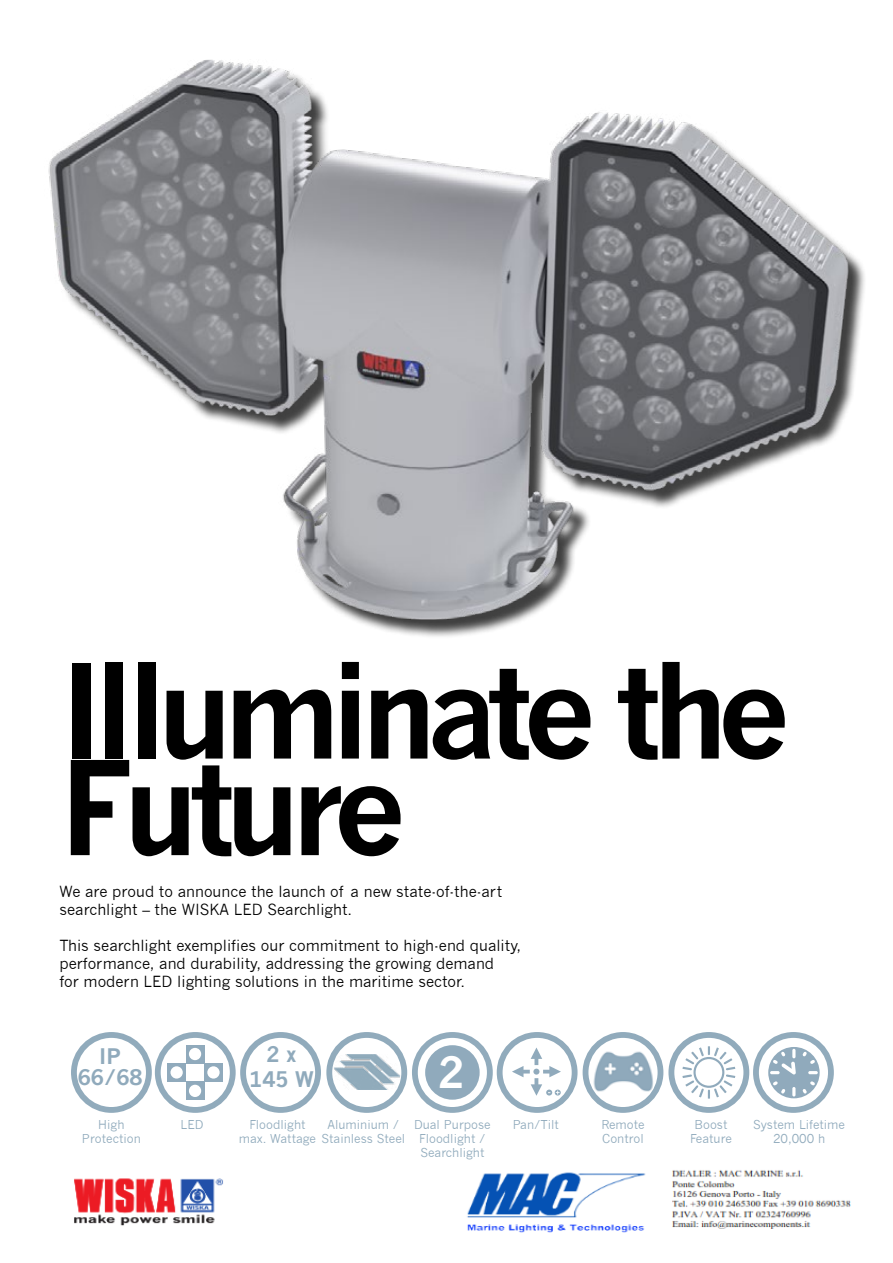
<style>
.page{position:relative;width:893px;height:1263px;background:#fff}
.page>*{position:absolute;margin:0;border:0;box-sizing:border-box;transform-origin:0 0}
.t1{font:700 127.35px/96.6px "News Gothic";letter-spacing:-.08em;color:#000}
.t2{font:700 42px "News Gothic";color:#fff}
.t3{font:700 21px/21px "News Gothic";color:#90aabc;text-align:center}
.t4{font:15px/18px "News Gothic";color:#000}
.t5{font:12px/14.4px "News Gothic";color:#90aabc;text-align:center}
</style>
<div class="page">
<img style="left:48px;top:59px;width:817px;height:578px">
<div style="left:71px;top:1032px;width:81px;height:81px;border:6px solid #91abbc;border-radius:50%"></div>
<div style="left:155px;top:1032px;width:81px;height:81px;border:6px solid #91abbc;border-radius:50%"></div>
<svg style="left:329px;top:1035px;width:75px;height:75px"></svg>
<img style="left:334px;top:1054px;width:66px;height:36px">
<div style="left:326px;top:1032px;width:81px;height:81px;border:6px solid #91abbc;border-radius:50%"></div>
<svg style="left:415px;top:1035px;width:75px;height:75px"></svg>
<div style="left:412px;top:1032px;width:81px;height:81px;border:6px solid #91abbc;border-radius:50%"></div>
<svg style="left:500px;top:1035px;width:75px;height:75px"></svg>
<svg style="left:506px;top:1042px;width:61px;height:59px"></svg>
<div style="left:497px;top:1032px;width:81px;height:81px;border:6px solid #91abbc;border-radius:50%"></div>
<svg style="left:585px;top:1035px;width:75px;height:75px"></svg>
<img style="left:591px;top:1045px;width:64px;height:52px">
<div style="left:583px;top:1032px;width:80px;height:81px;border:6px solid #91abbc;border-radius:50%"></div>
<svg style="left:760px;top:1039px;width:67px;height:67px"></svg>
<div style="left:753px;top:1032px;width:81px;height:81px;border:6px solid #91abbc;border-radius:50%"></div>
<svg style="left:671px;top:1035px;width:75px;height:75px"></svg>
<div style="left:668px;top:1032px;width:81px;height:81px;border:6px solid #91abbc;border-radius:50%"></div>
<div style="left:240px;top:1032px;width:81px;height:81px;border:6px solid #91abbc;border-radius:50%"></div>
<div style="left:425px;top:1045px;width:55px;height:55px;background:#90aabc;border-radius:50%"></div>
<div style="left:167px;top:1063px;width:19px;height:19px;background:#90aabc"></div>
<div style="left:170px;top:1066px;width:13px;height:12px;background:#fff;border-radius:50%"></div>
<div style="left:186px;top:1045px;width:18px;height:18px;background:#90aabc"></div>
<div style="left:189px;top:1048px;width:12px;height:12px;background:#fff;border-radius:50%"></div>
<div style="left:204px;top:1063px;width:19px;height:19px;background:#90aabc"></div>
<div style="left:207px;top:1066px;width:13px;height:12px;background:#fff;border-radius:50%"></div>
<div style="left:186px;top:1082px;width:18px;height:18px;background:#90aabc"></div>
<div style="left:189px;top:1085px;width:12px;height:12px;background:#fff;border-radius:50%"></div>
<svg style="left:682px;top:1046px;width:54px;height:52px"></svg>
<img style="left:74px;top:1170px;width:777px;height:63px">
<h1 class="t1" style="left:60px;top:662px;width:732px">Illuminate the<br>Future</h1>
<p class="t4" style="left:60px;top:882px;width:444px">We are proud to announce the launch of a new state-of-the-art searchlight – the WISKA LED Searchlight.</p>
<p class="t4" style="left:60px;top:936px;width:463px">This searchlight exemplifies our commitment to high-end quality, performance, and durability, addressing the growing demand<br>for modern LED lighting solutions in the maritime sector.</p>
<h3 class="t3" style="left:78px;top:1046px;width:66px">IP<br>66/68</h3>
<h3 class="t3" style="left:249px;top:1041px;width:66px;line-height:25.2px">2 x<br>145 W</h3>
<h2 class="t2" style="left:438px;top:1047px;width:28px">2</h2>
<p class="t5" style="left:239px;top:1117px;width:168px;text-align:left;text-indent:89px">Aluminium / max. Wattage Stainless Steel</p>
<p class="t5" style="left:513px;top:1117px;width:48px">Pan/Tilt</p>
<p class="t5" style="left:601px;top:1117px;width:45px;text-align:left">Remote<br>Control</p>
<p class="t5" style="left:753px;top:1117px;width:93px">System Lifetime<br>20,000 h</p>
<p class="t5" style="left:82px;top:1117px;width:60px">High<br>Protection</p>
<p class="t5" style="left:690px;top:1117px;width:43px">Boost<br>Feature</p>
<p class="t5" style="left:181px;top:1117px;width:25px">LED</p>
<p class="t5" style="left:414px;top:1117px;width:78px">Dual Purpose<br>Floodlight /<br>Searchlight</p>
<p class="t5" style="left:249px;top:1117px;width:58px">Floodlight</p>
</div>
